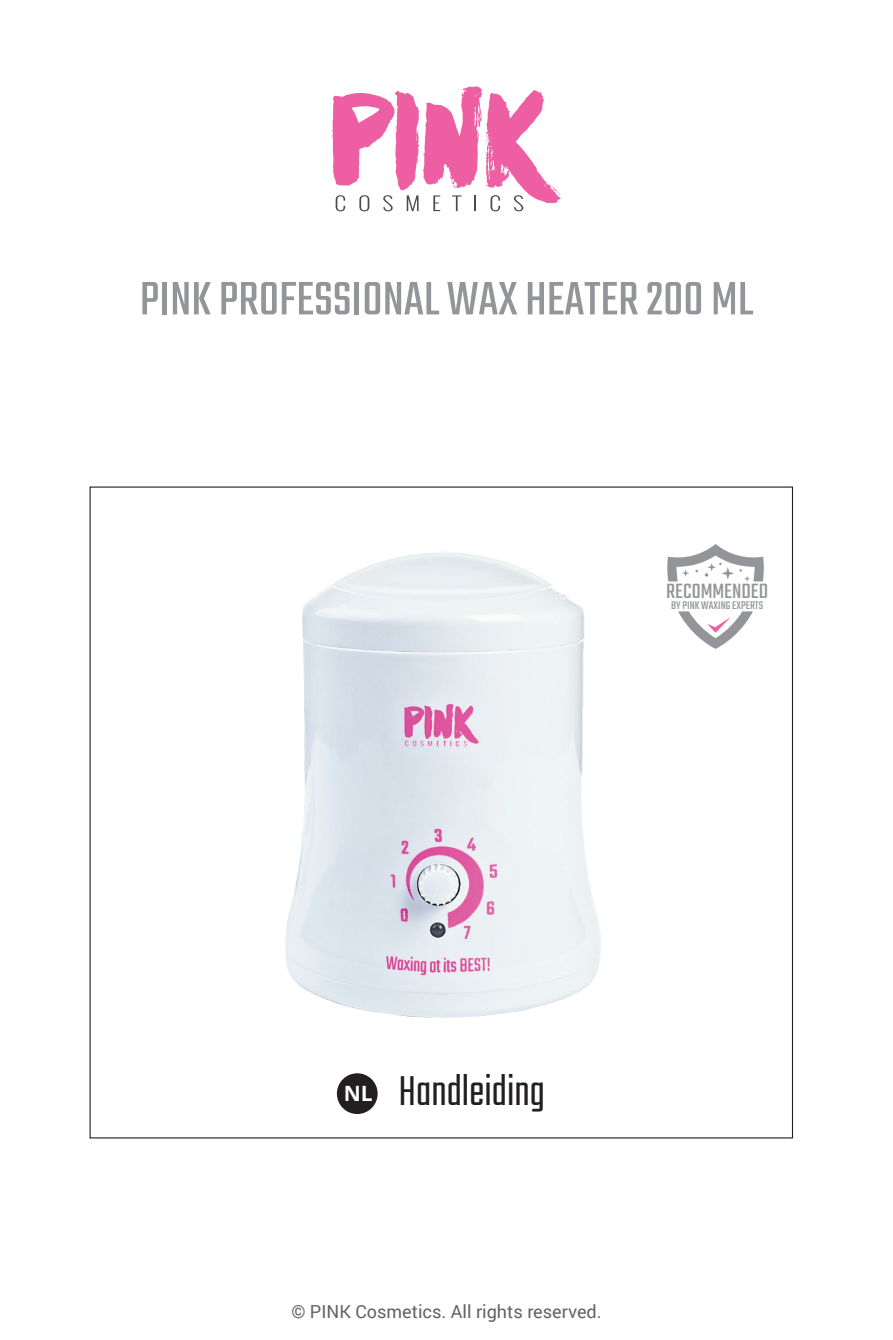
<style>
.page{position:relative;width:893px;height:1340px;background:#fff}
.page>*{position:absolute;margin:0;border:0;box-sizing:border-box;transform-origin:0 0}
.t1{font:51.75px "Teko";color:#939598}
.t2{font:300 46.35px "Teko";color:#231f20}
.t3{font:22.95px "Teko";color:#939598}
.t4{font:18px "Roboto";color:#636366}
.t5{font:12.38px "Teko";color:#939598}
.s1{font-family:"Open Sans";font-weight:700;font-size:20.93px;color:#fff}
</style>
<div class="page">
<div style="left:337px;top:1073px;width:41px;height:41px;background:#231f20;border-radius:50%"></div>
<img style="left:285px;top:552px;width:316px;height:466px">
<svg style="left:667px;top:544px;width:97px;height:38px"></svg>
<svg style="left:678px;top:611px;width:75px;height:38px"></svg>
<svg style="left:332px;top:86px;width:229px;height:125px"></svg>
<p class="t1" style="left:140px;top:269px;width:615px">PINK PROFESSIONAL WAX HEATER 200 ML</p>
<p class="t3" style="left:666px;top:578px;width:103px">RECOMMENDED</p>
<p class="t5" style="left:671px;top:598px;width:93px">BY PINK WAXING EXPERTS</p>
<p class="t2" style="left:344px;top:1065px;width:203px"><span class="s1">NL</span> Handleiding</p>
<p class="t4" style="left:291px;top:1298px;width:312px">© PINK Cosmetics. All rights reserved.</p>
</div>
